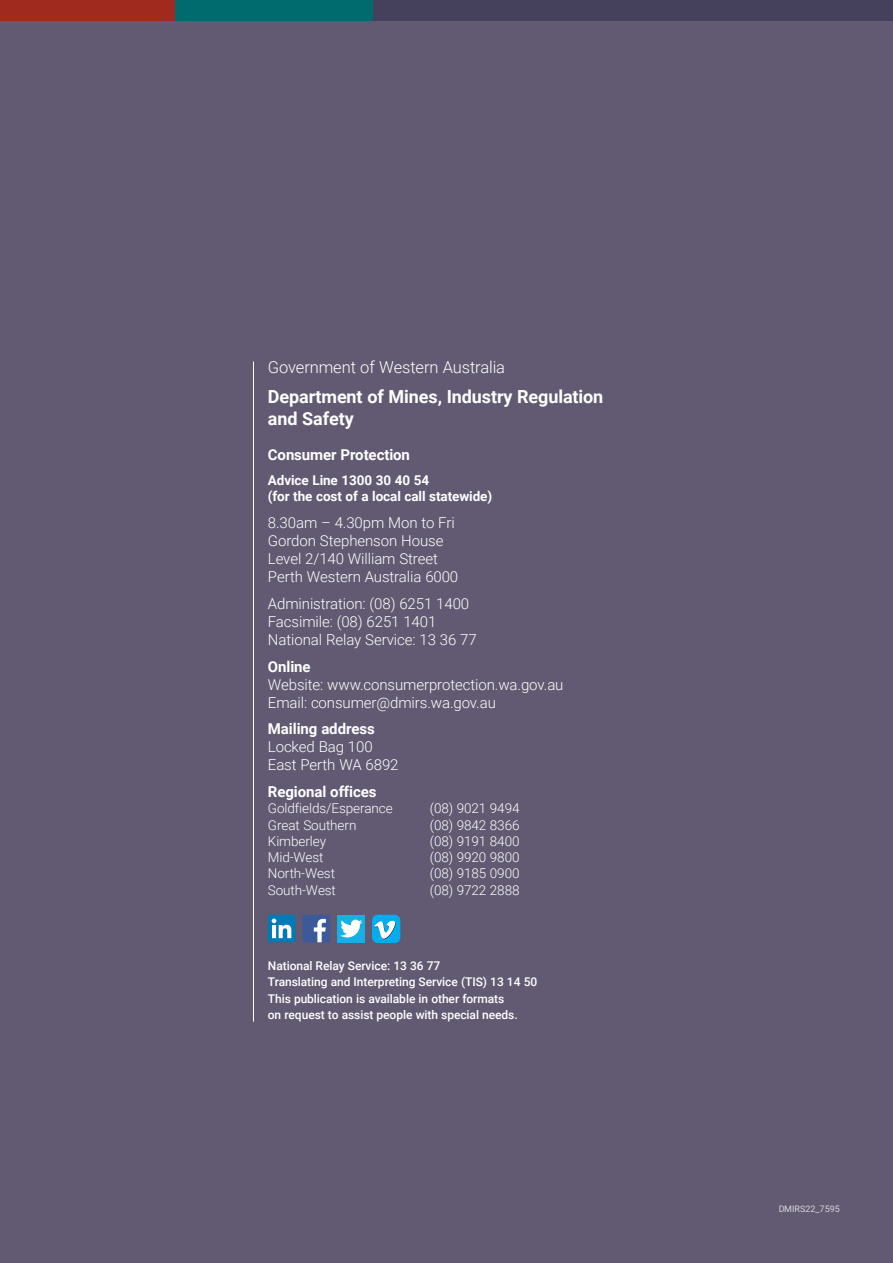
<style>
.page{position:relative;width:893px;height:1263px;background:#fff}
.page>*{position:absolute;margin:0;border:0;box-sizing:border-box;transform-origin:0 0}
.t1{font:700 18px/21.8px "Roboto";letter-spacing:-.005em;color:#fff}
.t2{font:300 16.5px "Roboto";letter-spacing:-.005em;color:#fff}
.t3{font:300 15px/18px "Roboto";letter-spacing:-.005em;color:#fff}
.t4{font:700 15px "Roboto";letter-spacing:-.005em;color:#fff}
.t5{font:300 13.5px "Roboto";letter-spacing:-.005em;color:#fff}
.t6{font:700 13.5px/16.5px "Roboto";letter-spacing:-.005em;color:#fff}
.t7{font:500 12px/16.5px "Roboto";letter-spacing:-.005em;color:#fff}
.t8{font:9px "Roboto";color:#fff}
</style>
<div class="page">
<div style="left:0;top:11px;width:893px;height:1252px;background:#615a72"></div>
<div style="left:373px;top:0;width:520px;height:21px;background:#45415d"></div>
<div style="left:0;top:0;width:176px;height:21px;background:#a02a1d"></div>
<div style="left:176px;top:0;width:197px;height:21px;background:#006b6e"></div>
<hr style="left:253px;top:361px;width:1px;height:661px;background:#fff">
<div style="left:268px;top:915px;width:27px;height:27px;background:#007bb6;border-radius:2px"></div>
<svg style="left:272px;top:918px;width:19px;height:20px"></svg>
<div style="left:303px;top:915px;width:27px;height:27px;background:#3c5a99;border-radius:2px"></div>
<svg style="left:314px;top:919px;width:12px;height:23px"></svg>
<div style="left:337px;top:915px;width:28px;height:27px;background:#14b1e7"></div>
<svg style="left:340px;top:920px;width:22px;height:17px"></svg>
<div style="left:372px;top:915px;width:28px;height:28px;background:#00aeef;border-radius:6px"></div>
<svg style="left:374px;top:921px;width:22px;height:18px"></svg>
<p class="t2" style="left:268px;top:356px;width:239px">Government of Western Australia</p>
<p class="t1" style="left:268px;top:385px;width:337px">Department of Mines, Industry Regulation and Safety</p>
<p class="t4" style="left:268px;top:444px;width:144px">Consumer Protection</p>
<p class="t6" style="left:268px;top:471px;width:226px">Advice Line 1300 30 40 54<br>(for the cost of a local call statewide)</p>
<p class="t3" style="left:268px;top:513px;width:192px">8.30am – 4.30pm Mon to Fri<br>Gordon Stephenson House<br>Level 2/140 William Street<br>Perth Western Australia 6000</p>
<p class="t3" style="left:268px;top:594px;width:210px">Administration: (08) 6251 1400<br>Facsimile: (08) 6251 1401<br>National Relay Service: 13 36 77</p>
<p class="t4" style="left:268px;top:656px;width:44px">Online</p>
<p class="t3" style="left:268px;top:675px;width:297px">Website: www.consumerprotection.wa.gov.au<br>Email: consumer@dmirs.wa.gov.au</p>
<p class="t4" style="left:268px;top:718px;width:108px">Mailing address</p>
<p class="t3" style="left:268px;top:737px;width:132px">Locked Bag 100<br>East Perth WA 6892</p>
<p class="t4" style="left:268px;top:781px;width:110px">Regional offices</p>
<p class="t5" style="left:268px;top:799px;width:126px">Goldfields/Esperance</p>
<p class="t5" style="left:430px;top:799px;width:91px">(08) 9021 9494</p>
<p class="t5" style="left:268px;top:815px;width:90px">Great Southern</p>
<p class="t5" style="left:430px;top:815px;width:91px">(08) 9842 8366</p>
<p class="t5" style="left:268px;top:831px;width:60px">Kimberley</p>
<p class="t5" style="left:430px;top:831px;width:91px">(08) 9191 8400</p>
<p class="t5" style="left:268px;top:848px;width:57px">Mid-West</p>
<p class="t5" style="left:430px;top:848px;width:91px">(08) 9920 9800</p>
<p class="t5" style="left:268px;top:864px;width:69px">North-West</p>
<p class="t5" style="left:430px;top:864px;width:91px">(08) 9185 0900</p>
<p class="t5" style="left:268px;top:880px;width:70px">South-West</p>
<p class="t5" style="left:430px;top:880px;width:91px">(08) 9722 2888</p>
<p class="t7" style="left:268px;top:957px;width:271px">National Relay Service: 13 36 77<br>Translating and Interpreting Service (TIS) 13 14 50<br>This publication is available in other formats<br>on request to assist people with special needs.</p>
<p class="t8" style="left:778px;top:1202px;width:63px">DMIRS22_7595</p>
</div>
